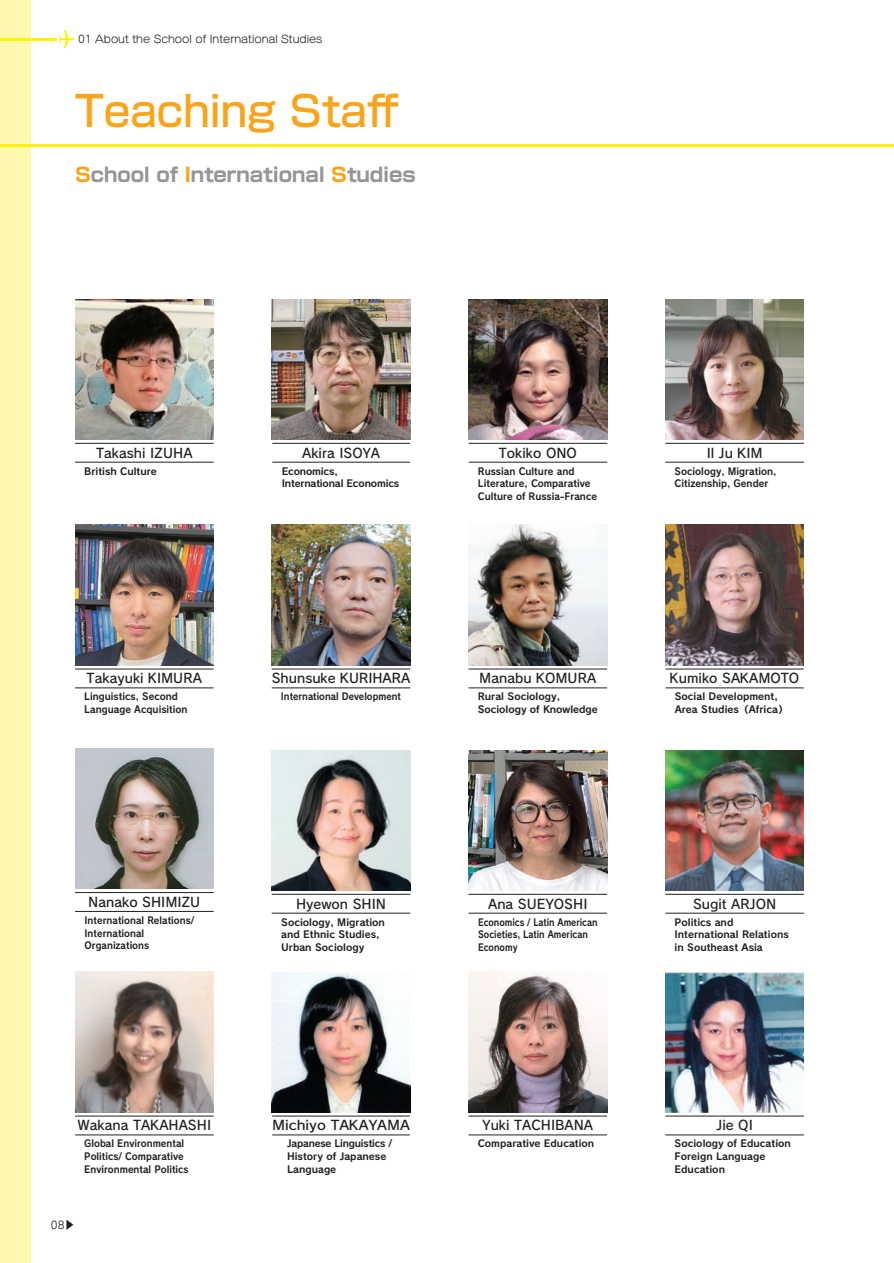
<style>
.page{position:relative;width:894px;height:1263px;background:#fff}
.page>*{position:absolute;margin:0;border:0;box-sizing:border-box;transform-origin:0 0}
.t1{font:500 42px "Shin Go Pro";color:#f9a51b}
.t2{font:700 19.5px "Shin Go Pro";letter-spacing:-.005em;color:#939598}
.t3{font:13.05px "Rodin NTLG Pro DB";color:#231f20}
.t4{font:13.05px "Rodin NTLG Pro DB";color:#231f20;scale:1.07 1}
.t5{font:10.5px "G Maru Go Pro M";color:#231f20}
.t6{font:9.75px/12.6px "Rodin NTLG Pro B";color:#231f20}
.t7{font:9.75px/12.6px "Rodin NTLG Pro B";color:#231f20;scale:.95 1}
.t8{font:9.75px/12.6px "Rodin NTLG Pro B";color:#231f20;scale:.93 1}
.t9{font:9.75px/12.6px "Rodin NTLG Pro B";color:#231f20;scale:.86 1}
.t10{font:9.75px/12.6px "Rodin NTLG Pro B";letter-spacing:-.02em;color:#231f20}
.t11{font:9.75px "Rodin NTLG Pro B";color:#231f20;scale:.9 1}
.s1{color:#f9a51b}
</style>
<div class="page">
<div style="left:0;top:0;width:30px;height:1263px;background:#fff8ae"></div>
<hr style="left:0;top:144px;width:893px;height:3px;background:#fff101">
<hr style="left:665px;top:669px;width:138px;height:1px;background:#231f20">
<hr style="left:665px;top:688px;width:138px;height:1px;background:#231f20">
<img style="left:665px;top:525px;width:138px;height:140px">
<img style="left:468px;top:750px;width:138px;height:141px">
<hr style="left:468px;top:894px;width:138px;height:1px;background:#231f20">
<hr style="left:468px;top:913px;width:138px;height:1px;background:#231f20">
<img style="left:271px;top:750px;width:139px;height:141px">
<hr style="left:271px;top:894px;width:139px;height:1px;background:#231f20">
<hr style="left:271px;top:913px;width:139px;height:1px;background:#231f20">
<img style="left:75px;top:748px;width:138px;height:141px">
<hr style="left:75px;top:892px;width:138px;height:1px;background:#231f20">
<hr style="left:75px;top:911px;width:138px;height:1px;background:#231f20">
<img style="left:665px;top:972px;width:138px;height:140px">
<hr style="left:665px;top:1116px;width:138px;height:1px;background:#231f20">
<hr style="left:665px;top:1135px;width:138px;height:1px;background:#231f20">
<hr style="left:468px;top:443px;width:139px;height:1px;background:#231f20">
<hr style="left:468px;top:462px;width:139px;height:1px;background:#231f20">
<img style="left:468px;top:299px;width:139px;height:141px">
<hr style="left:665px;top:443px;width:138px;height:1px;background:#231f20">
<hr style="left:665px;top:462px;width:138px;height:1px;background:#231f20">
<img style="left:665px;top:299px;width:138px;height:141px">
<hr style="left:75px;top:669px;width:138px;height:1px;background:#231f20">
<hr style="left:75px;top:688px;width:138px;height:1px;background:#231f20">
<img style="left:75px;top:525px;width:138px;height:140px">
<img style="left:75px;top:972px;width:138px;height:140px">
<hr style="left:75px;top:1116px;width:138px;height:1px;background:#231f20">
<hr style="left:75px;top:1135px;width:138px;height:1px;background:#231f20">
<img style="left:665px;top:750px;width:138px;height:141px">
<hr style="left:665px;top:894px;width:138px;height:1px;background:#231f20">
<hr style="left:665px;top:913px;width:138px;height:1px;background:#231f20">
<hr style="left:272px;top:1116px;width:137px;height:1px;background:#231f20">
<hr style="left:272px;top:1135px;width:137px;height:1px;background:#231f20">
<img style="left:271px;top:972px;width:139px;height:140px">
<hr style="left:468px;top:1116px;width:138px;height:1px;background:#231f20">
<hr style="left:468px;top:1135px;width:138px;height:1px;background:#231f20">
<img style="left:468px;top:972px;width:138px;height:140px">
<hr style="left:272px;top:443px;width:138px;height:1px;background:#231f20">
<hr style="left:272px;top:462px;width:138px;height:1px;background:#231f20">
<img style="left:272px;top:299px;width:138px;height:141px">
<hr style="left:75px;top:443px;width:138px;height:1px;background:#231f20">
<hr style="left:75px;top:462px;width:138px;height:1px;background:#231f20">
<img style="left:75px;top:299px;width:138px;height:141px">
<hr style="left:468px;top:669px;width:138px;height:1px;background:#231f20">
<hr style="left:468px;top:688px;width:138px;height:1px;background:#231f20">
<img style="left:468px;top:525px;width:138px;height:140px">
<img style="left:271px;top:525px;width:139px;height:140px">
<hr style="left:271px;top:669px;width:139px;height:1px;background:#231f20">
<hr style="left:271px;top:688px;width:139px;height:1px;background:#231f20">
<hr style="left:0;top:38px;width:56px;height:3px;background:#fff101">
<svg style="left:59px;top:30px;width:16px;height:18px"></svg>
<p class="t5" style="left:78px;top:32px;width:246px">01 About the School of International Studies</p>
<h1 class="t1" style="left:75px;top:77px;width:325px">Teaching Staff</h1>
<h2 class="t2" style="left:75px;top:159px;width:342px"><span class="s1">S</span>chool of <span class="s1">I</span>nternational <span class="s1">S</span>tudies</h2>
<h3 class="t3" style="left:96px;top:444px;width:98px">Takashi IZUHA</h3>
<p class="t6" style="left:84px;top:464px;width:74px">British Culture</p>
<h3 class="t3" style="left:87px;top:670px;width:117px">Takayuki KIMURA</h3>
<p class="t7" style="left:84px;top:690px;width:110px">Linguistics, Second<br>Language Acquisition</p>
<h3 class="t3" style="left:302px;top:444px;width:79px">Akira ISOYA</h3>
<p class="t10" style="left:281px;top:464px;width:119px">Economics,<br>International Economics</p>
<h3 class="t3" style="left:498px;top:444px;width:80px">Tokiko ONO</h3>
<p class="t7" style="left:477px;top:464px;width:127px">Russian Culture and<br>Literature, Comparative<br>Culture of Russia-France</p>
<h3 class="t3" style="left:271px;top:670px;width:140px">Shunsuke KURIHARA</h3>
<p class="t11" style="left:281px;top:690px;width:135px">International Development</p>
<h3 class="t3" style="left:479px;top:670px;width:118px">Manabu KOMURA</h3>
<p class="t6" style="left:477px;top:690px;width:121px">Rural Sociology,<br>Sociology of Knowledge</p>
<h3 class="t3" style="left:88px;top:893px;width:114px">Nanako SHIMIZU</h3>
<p class="t8" style="left:84px;top:914px;width:120px">International Relations/<br>International<br>Organizations</p>
<h3 class="t3" style="left:296px;top:895px;width:91px">Hyewon SHIN</h3>
<p class="t6" style="left:281px;top:915px;width:105px">Sociology, Migration and Ethnic Studies,<br>Urban Sociology</p>
<h3 class="t3" style="left:77px;top:1117px;width:135px">Wakana TAKAHASHI</h3>
<p class="t8" style="left:84px;top:1137px;width:114px">Global Environmental<br>Politics/ Comparative<br>Environmental Politics</p>
<p class="t5" style="left:51px;top:1218px;width:15px">08</p>
<p class="t5" style="left:63px;top:1230px;width:12px;rotate:-90deg">▼</p>
<h3 class="t4" style="left:272px;top:1117px;width:130px">Michiyo TAKAYAMA</h3>
<p class="t6" style="left:287px;top:1137px;width:107px">Japanese Linguistics /<br>History of Japanese<br>Language</p>
<h3 class="t3" style="left:488px;top:895px;width:101px">Ana SUEYOSHI</h3>
<p class="t9" style="left:478px;top:915px;width:141px">Economics / Latin American<br>Societies, Latin American<br>Economy</p>
<h3 class="t3" style="left:482px;top:1117px;width:112px">Yuki TACHIBANA</h3>
<p class="t6" style="left:477px;top:1137px;width:118px">Comparative Education</p>
<h3 class="t3" style="left:706px;top:444px;width:57px">Il Ju KIM</h3>
<p class="t7" style="left:674px;top:464px;width:109px">Sociology, Migration,<br>Citizenship, Gender</p>
<h3 class="t3" style="left:669px;top:670px;width:131px">Kumiko SAKAMOTO</h3>
<p class="t6" style="left:674px;top:690px;width:114px">Social Development,<br>Area Studies（Africa）</p>
<h3 class="t3" style="left:692px;top:895px;width:85px">Sugit ARJON</h3>
<p class="t6" style="left:674px;top:915px;width:116px">Politics and<br>International Relations in Southeast Asia</p>
<h3 class="t3" style="left:716px;top:1117px;width:38px">Jie QI</h3>
<p class="t6" style="left:674px;top:1137px;width:118px">Sociology of Education<br>Foreign Language<br>Education</p>
</div>
